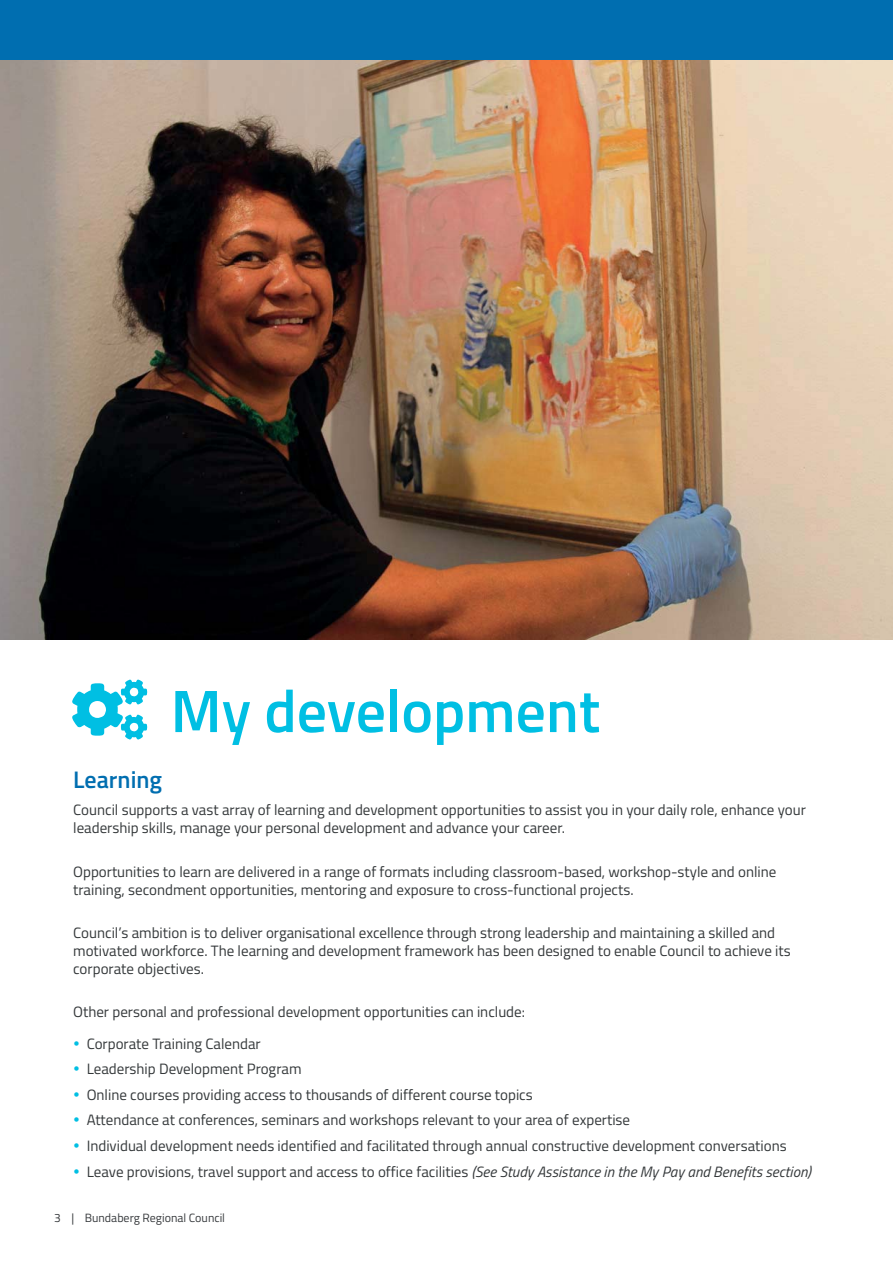
<style>
.page{position:relative;width:893px;height:1263px;background:#fff}
.page>*{position:absolute;margin:0;border:0;box-sizing:border-box;transform-origin:0 0}
.t1{font:600 60px "Titillium";color:#00bfe3}
.t2{font:600 24px "Titillium";color:#006eb0}
.t3{font:15px/18px "Titillium";color:#34383a}
.t4{font:12px "Titillium";color:#383b3e}
.s1{font-style:italic}
</style>
<div class="page">
<img style="left:0;top:60px;width:892px;height:579px">
<div style="left:0;top:0;width:892px;height:60px;background:#006eb0"></div>
<h1 class="t1" style="left:171px;top:689px;width:431px">My development</h1>
<h2 class="t2" style="left:73px;top:771px;width:90px">Learning</h2>
<p class="t3" style="left:73px;top:802px;width:734px">Council supports a vast array of learning and development opportunities to assist you in your daily role, enhance your leadership skills, manage your personal development and advance your career.</p>
<p class="t3" style="left:73px;top:864px;width:705px">Opportunities to learn are delivered in a range of formats including classroom-based, workshop-style and online training, secondment opportunities, mentoring and exposure to cross-functional projects.</p>
<p class="t3" style="left:73px;top:925px;width:719px">Council’s ambition is to deliver organisational excellence through strong leadership and maintaining a skilled and motivated workforce. The learning and development framework has been designed to enable Council to achieve its corporate objectives.</p>
<p class="t3" style="left:87px;top:998px;width:440px;line-height:31.5px;text-indent:-13px">Other personal and professional development opportunities can include:<br>Corporate Training Calendar</p>
<p class="t3" style="left:87px;top:1058px;width:726px;line-height:25.5px">Leadership Development Program<br>Online courses providing access to thousands of different course topics<br>Attendance at conferences, seminars and workshops relevant to your area of expertise<br>Individual development needs identified and facilitated through annual constructive development conversations Leave provisions, travel support and access to office facilities <span class="s1">(See Study Assistance in the My Pay and Benefits section)</span></p>
<p class="t4" style="left:54px;top:1213px;width:172px">3 | Bundaberg Regional Council</p>
</div>
